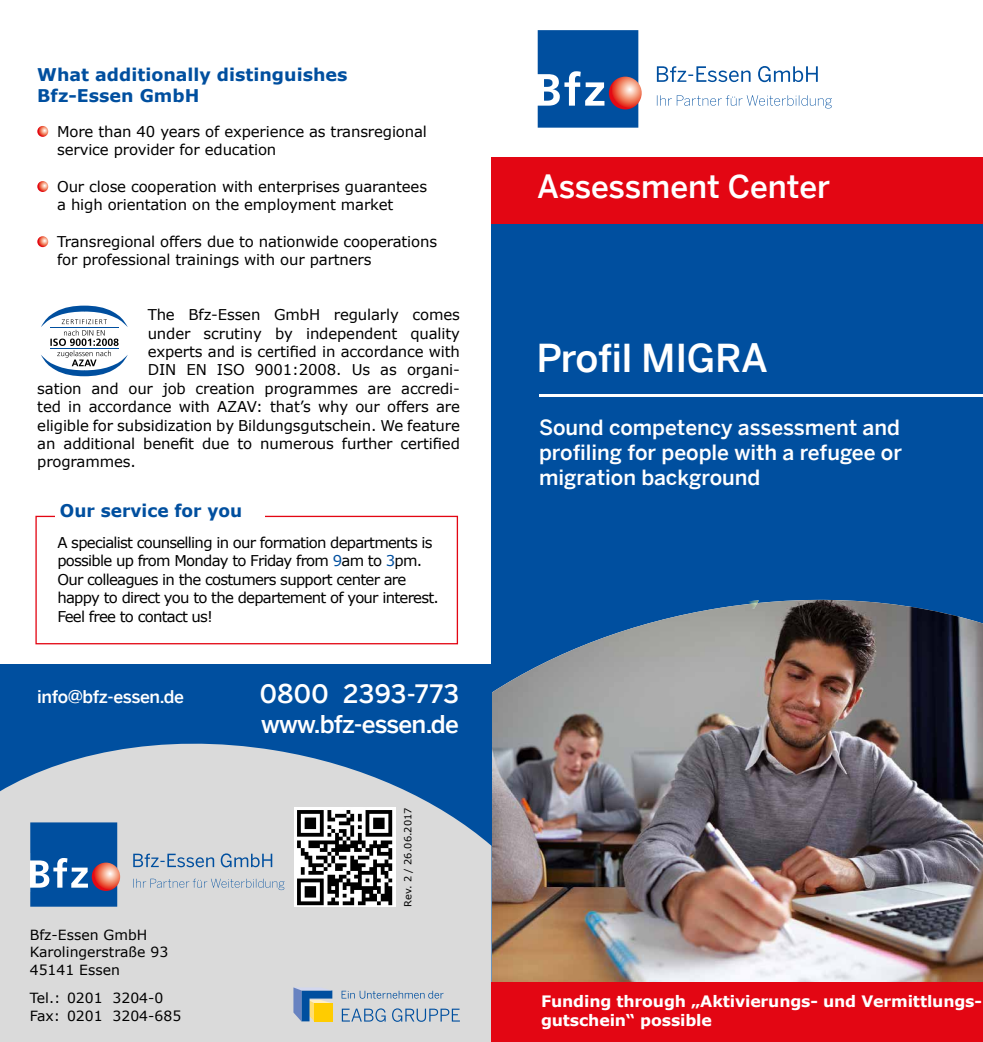
<style>
.page{position:relative;width:983px;height:1042px;background:#fff}
.page>*{position:absolute;margin:0;border:0;box-sizing:border-box;transform-origin:0 0}
.t1{font:500 38.5px "Benton Sans";letter-spacing:-.01em;color:#fff}
.t2{font:500 31.5px "Benton Sans";color:#fff}
.t3{font:500 25.38px "Benton Sans";letter-spacing:.02em;color:#fff}
.t4{font:500 24.5px "Benton Sans";letter-spacing:-.04em;color:#fff}
.t5{font:500 21px/25.2px "Benton Sans";color:#fff;text-align:justify}
.t6{font:700 17.5px/21px "Verdana";color:#004f9f}
.t7{font:500 17.5px "Benton Sans";letter-spacing:-.03em;color:#fff}
.t8{font:700 15.75px/18.9px "Verdana";letter-spacing:-.01em;color:#fff}
.t9{font:14.88px/18.4px "Verdana";letter-spacing:-.01em;color:#000}
.t10{font:14.88px/18.4px "Verdana";letter-spacing:-.05em;color:#000}
.t11{font:14px/17.5px "Verdana";color:#000}
.t12{font:9.8px "Verdana";color:#000}
.s1{color:#004f9f}
</style>
<div class="page">
<div style="left:491px;top:205px;width:491px;height:837px;background:#004f9f"></div>
<img style="left:491px;top:600px;width:491px;height:382px">
<div style="left:0;top:664px;width:491px;height:378px;background:#004f9f"></div>
<svg style="left:0;top:743px;width:491px;height:299px;background:#c3cbd3"></svg>
<svg style="left:30px;top:822px;width:87px;height:84px"></svg>
<svg style="left:92px;top:862px;width:28px;height:29px"></svg>
<svg style="left:133px;top:878px;width:151px;height:12px;background:#c4ccd4"></svg>
<svg style="left:133px;top:853px;width:139px;height:14px;background:#a0b5ca"></svg>
<svg style="left:293px;top:987px;width:39px;height:34px"></svg>
<div style="left:314px;top:1003px;width:18px;height:18px;background:#fc0"></div>
<svg style="left:341px;top:991px;width:102px;height:7px"></svg>
<svg style="left:342px;top:1008px;width:118px;height:14px;background:#a5b8cb"></svg>
<img style="left:295px;top:808px;width:100px;height:98px">
<svg style="left:37px;top:126px;width:11px;height:11px"></svg>
<svg style="left:37px;top:236px;width:11px;height:11px"></svg>
<svg style="left:37px;top:181px;width:11px;height:11px"></svg>
<svg style="left:41px;top:306px;width:87px;height:70px"></svg>
<div style="left:35px;top:516px;width:423px;height:128px;background:#fff;border:1px solid #e30613"></div>
<div style="left:56px;top:507px;width:209px;height:16px;background:#fff"></div>
<img style="left:714px;top:600px;width:44px;height:14px">
<svg style="left:537px;top:30px;width:101px;height:98px;background:#2065aa"></svg>
<svg style="left:608px;top:77px;width:33px;height:32px"></svg>
<svg style="left:656px;top:95px;width:175px;height:13px"></svg>
<svg style="left:656px;top:66px;width:161px;height:16px"></svg>
<div style="left:491px;top:982px;width:491px;height:60px;background:#e30613"></div>
<div style="left:491px;top:157px;width:491px;height:66px;background:#e30613"></div>
<hr style="left:539px;top:394px;width:443px;height:3px;background:#fff">
<p class="t6" style="left:37px;top:64px;width:312px">What additionally distinguishes<br>Bfz-Essen GmbH</p>
<p class="t9" style="left:57px;top:122px;width:371px">More than 40 years of experience as transregional service provider for education</p>
<p class="t9" style="left:57px;top:177px;width:371px">Our close cooperation with enterprises guarantees a high orientation on the employment market</p>
<p class="t9" style="left:57px;top:232px;width:381px">Transregional offers due to nationwide cooperations for professional trainings with our partners</p>
<p class="t9" style="left:148px;top:306px;width:313px">The Bfz-Essen GmbH regularly comes</p>
<p class="t9" style="left:148px;top:324px;width:314px">under scrutiny by independent quality</p>
<p class="t9" style="left:148px;top:342px;width:313px">experts and is certified in accordance with</p>
<p class="t9" style="left:148px;top:361px;width:314px">DIN EN ISO 9001:2008. Us as organi-</p>
<p class="t9" style="left:37px;top:379px;width:424px">sation and our job creation programmes are accredi-</p>
<p class="t9" style="left:37px;top:397px;width:424px">ted in accordance with AZAV: that’s why our offers are</p>
<p class="t9" style="left:37px;top:416px;width:424px">eligible for subsidization by Bildungsgutschein. We feature</p>
<p class="t9" style="left:37px;top:434px;width:424px">an additional benefit due to numerous further certified</p>
<p class="t9" style="left:37px;top:452px;width:100px">programmes.</p>
<p class="t6" style="left:60px;top:499px;width:184px">Our service for you</p>
<p class="t10" style="left:57px;top:533px;width:383px">A specialist counselling in our formation departments is possible up from Monday to Friday from <span class="s1">9</span>am to <span class="s1">3</span>pm.<br>Our colleagues in the costumers support center are happy to direct you to the departement of your interest.<br>Feel free to contact us!</p>
<p class="t7" style="left:37px;top:683px;width:148px">info@bfz-essen.de</p>
<p class="t11" style="left:30px;top:926px;width:140px">Bfz-Essen GmbH<br>Karolingerstraße 93<br>45141 Essen</p>
<p class="t11" style="left:30px;top:989px;width:32px">Tel.:<br>Fax:</p>
<p class="t11" style="left:67px;top:989px;width:116px">0201 3204-0<br>0201 3204-685</p>
<h3 class="t3" style="left:260px;top:675px;width:201px">0800 2393-773</h3>
<h3 class="t4" style="left:261px;top:706px;width:199px">www.bfz-essen.de</h3>
<p class="t12" style="left:401px;top:906px;width:100px;rotate:-90deg">Rev. 2 / 26.06.2017</p>
<h2 class="t2" style="left:537px;top:163px;width:294px">Assessment Center</h2>
<h1 class="t1" style="left:536px;top:330px;width:233px">Profil MIGRA</h1>
<h3 class="t5" style="left:539px;top:413px;width:364px">Sound competency assessment and profiling for people with a refugee or migration background</h3>
<p class="t8" style="left:541px;top:991px;width:442px">Funding through „Aktivierungs- und Vermittlungs&shy;gutschein“ possible</p>
</div>
